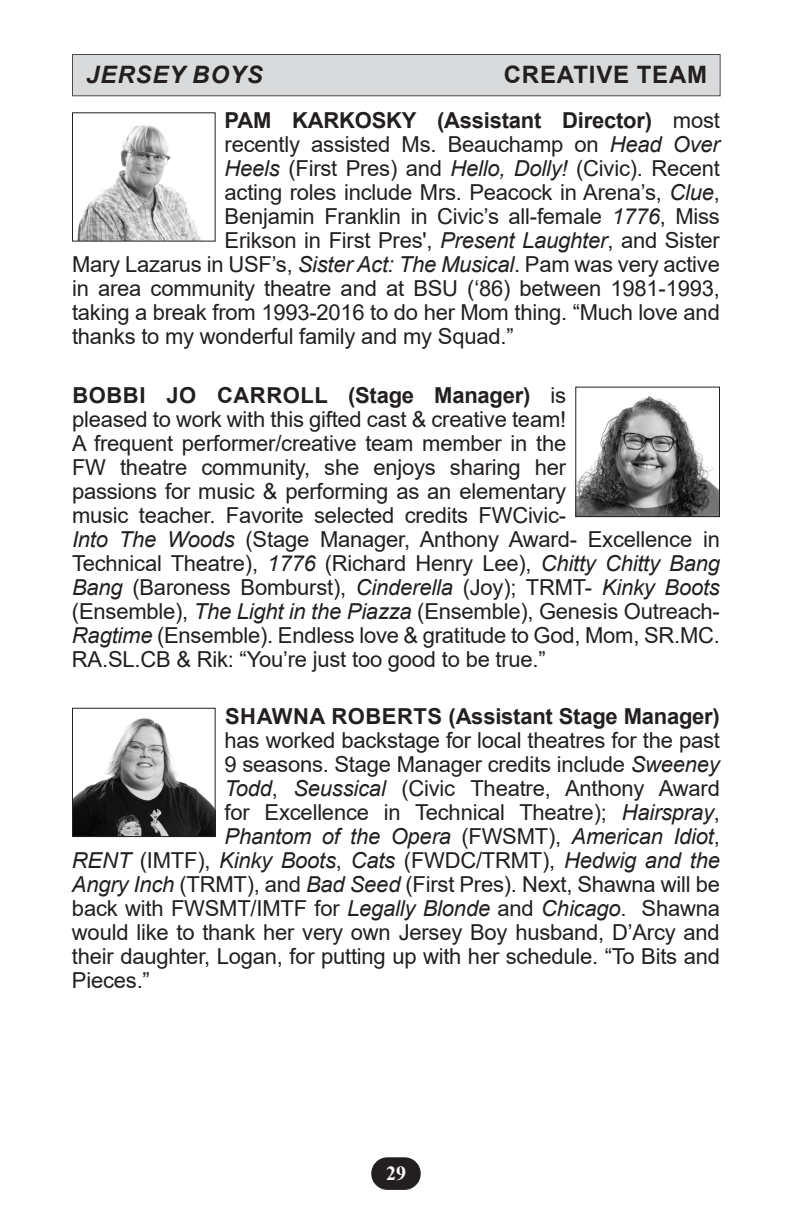
<style>
.page{position:relative;width:792px;height:1224px;background:#fff}
.page>*{position:absolute;margin:0;border:0;box-sizing:border-box;transform-origin:0 0}
.t1{font:700 24px "Arial";letter-spacing:.035em;color:#231f20}
.t2{font:italic 700 24px "Arial";letter-spacing:.035em;color:#231f20}
.t3{font:22px/24px "Arial";letter-spacing:-.01em;color:#231f20}
.t4{font:italic 22px "Arial";letter-spacing:-.01em;color:#231f20}
.t5{font:700 22px "Arial";letter-spacing:-.01em;color:#231f20}
.t6{font:700 20px "Times New Roman";color:#fff}
.s1{font-weight:400}
.s2{font-style:italic}
.s3{font-weight:700}
.s4{font-style:normal}
</style>
<div class="page">
<div style="left:372px;top:1158px;width:48px;height:31px;background:#231f20;border-radius:15px"></div>
<div style="left:371px;top:1157px;width:50px;height:33px;border:2px solid #231f20;border-radius:15px"></div>
<div style="left:72px;top:54px;width:648px;height:42px;background:#d9dadc"></div>
<div style="left:72px;top:54px;width:649px;height:42px;border:1px solid #231f20"></div>
<img style="left:74px;top:718px;width:140px;height:117px">
<div style="left:72px;top:708px;width:144px;height:129px;border:1px solid #231f20"></div>
<img style="left:577px;top:396px;width:141px;height:119px">
<div style="left:575px;top:387px;width:145px;height:130px;border:1px solid #231f20"></div>
<img style="left:77px;top:125px;width:124px;height:115px">
<p class="t2" style="left:86px;top:59px;width:178px">JERSEY BOYS</p>
<p class="t1" style="left:504px;top:58px;width:205px">CREATIVE TEAM</p>
<p class="t5" style="left:225px;top:105px;width:497px">PAM KARKOSKY (Assistant Director) <span class="s1">most</span></p>
<p class="t3" style="left:225px;top:132px;width:497px">recently assisted Ms. Beauchamp on <span class="s2">Head Over</span></p>
<p class="t3" style="left:225px;top:156px;width:497px"><span class="s2">Heels</span> (First Pres) and <span class="s2">Hello, Dolly!</span> (Civic). Recent</p>
<p class="t3" style="left:225px;top:180px;width:497px">acting roles include Mrs. Peacock in Arena’s, <span class="s2">Clue</span>,</p>
<p class="t3" style="left:225px;top:204px;width:497px">Benjamin Franklin in Civic’s all-female <span class="s2">1776</span>, Miss</p>
<p class="t3" style="left:225px;top:228px;width:497px">Erikson in First Pres', <span class="s2">Present Laughter</span>, and Sister</p>
<p class="t3" style="left:72px;top:252px;width:649px">Mary Lazarus in USF’s, <span class="s2">Sister Act: The Musical</span>. Pam was very active</p>
<p class="t3" style="left:72px;top:276px;width:649px">in area community theatre and at BSU (‘86) between 1981-1993,</p>
<p class="t3" style="left:72px;top:300px;width:649px">taking a break from 1993-2016 to do her Mom thing. “Much love and</p>
<p class="t3" style="left:72px;top:324px;width:443px">thanks to my wonderful family and my Squad.”</p>
<p class="t3" style="left:72px;top:383px;width:650px"><span class="s3">BOBBI JO CARROLL (Stage Manager)</span> is<br>pleased to work with this gifted cast &amp; creative team!<br>A frequent performer/creative team member in the<br>FW theatre community, she enjoys sharing her<br>passions for music &amp; performing as an elementary<br>music teacher. Favorite selected credits FWCivic-<br><span class="s2">Into The Woods</span> (Stage Manager, Anthony Award- Excellence in Technical Theatre), <span class="s2">1776</span> (Richard Henry Lee), <span class="s2">Chitty Chitty Bang Bang</span> (Baroness Bomburst), <span class="s2">Cinderella</span> (Joy); TRMT- <span class="s2">Kinky Boots </span>(Ensemble), <span class="s2">The Light in the Piazza</span> (Ensemble), Genesis Outreach-<span class="s2">Ragtime</span> (Ensemble). Endless love &amp; gratitude to God, Mom, SR.MC.<br>RA.SL.CB &amp; Rik: “You’re just too good to be true.”</p>
<p class="t5" style="left:225px;top:701px;width:496px">SHAWNA ROBERTS (Assistant Stage Manager)</p>
<p class="t3" style="left:225px;top:728px;width:497px">has worked backstage for local theatres for the past</p>
<p class="t3" style="left:225px;top:752px;width:497px">9 seasons. Stage Manager credits include <span class="s2">Sweeney</span></p>
<p class="t3" style="left:225px;top:776px;width:497px"><span class="s2">Todd</span>, <span class="s2">Seussical</span> (Civic Theatre, Anthony Award</p>
<p class="t3" style="left:225px;top:800px;width:497px">for Excellence in Technical Theatre); <span class="s2">Hairspray</span>,</p>
<p class="t4" style="left:225px;top:822px;width:497px">Phantom of the Opera <span class="s4">(FWSMT),</span> American Idiot<span class="s4">,</span></p>
<p class="t4" style="left:72px;top:846px;width:649px">RENT <span class="s4">(IMTF),</span> Kinky Boots<span class="s4">,</span> Cats <span class="s4">(FWDC/TRMT),</span> Hedwig and the</p>
<p class="t3" style="left:72px;top:872px;width:649px"><span class="s2">Angry Inch</span> (TRMT), and <span class="s2">Bad Seed</span> (First Pres). Next, Shawna will be</p>
<p class="t3" style="left:72px;top:896px;width:649px">back with FWSMT/IMTF for <span class="s2">Legally Blonde</span> and <span class="s2">Chicago</span>. Shawna</p>
<p class="t3" style="left:72px;top:920px;width:649px">would like to thank her very own Jersey Boy husband, D’Arcy and</p>
<p class="t3" style="left:72px;top:944px;width:650px">their daughter, Logan, for putting up with her schedule. “To Bits and</p>
<p class="t3" style="left:72px;top:968px;width:79px">Pieces.”</p>
<p class="t6" style="left:386px;top:1159px;width:21px">29</p>
</div>
